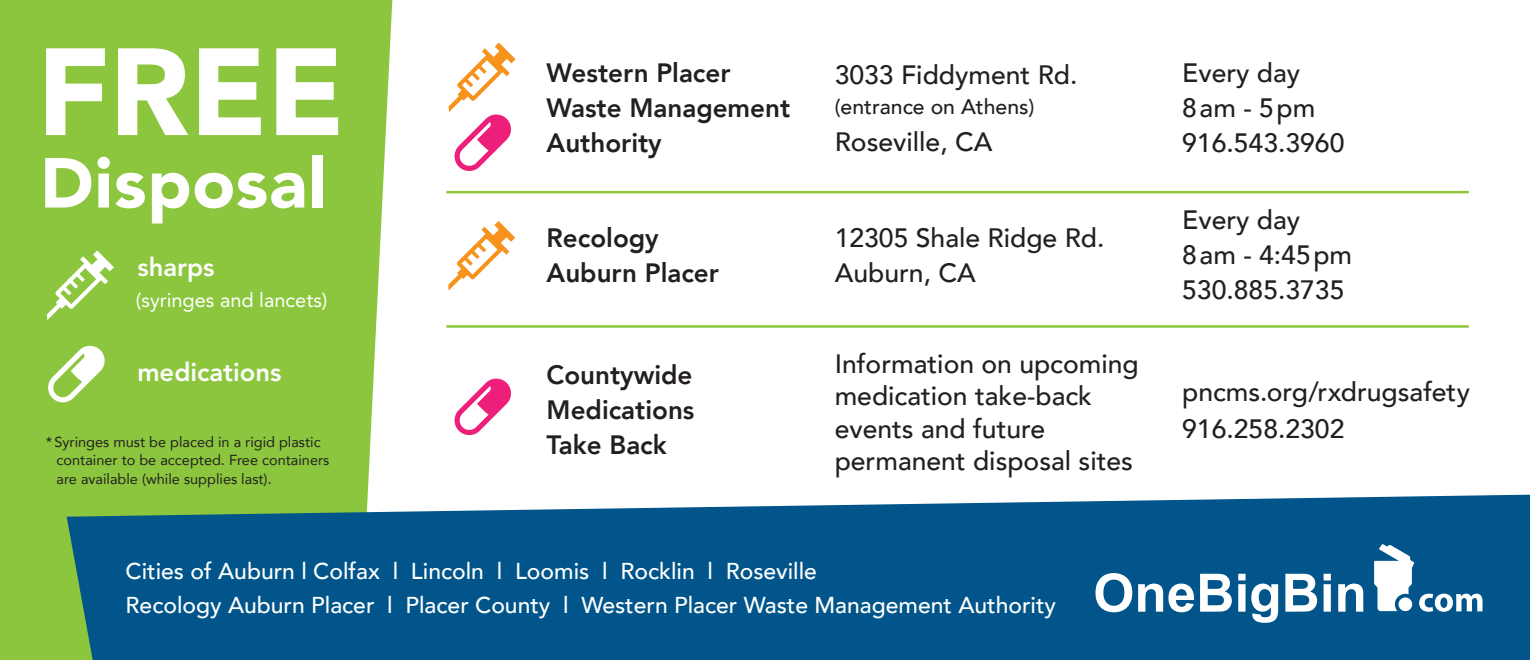
<style>
.page{position:relative;width:1530px;height:660px;background:#fff}
.page>*{position:absolute;margin:0;border:0;box-sizing:border-box;transform-origin:0 0}
.t1{font:900 122.5px "Avenir";color:#fff}
.t2{font:900 70px "Avenir";letter-spacing:.01em;color:#fff}
.t3{font:500 26.5px/35px "Avenir";color:#231f20}
.t4{font:800 26.5px/35px "Avenir";color:#231f20}
.t5{font:800 25.5px "Avenir LT Std";color:#fff}
.t6{font:500 23px/33.2px "Avenir";color:#fff}
.t7{font:500 21.25px "Avenir";color:#231f20}
.t8{font:20px "Avenir LT Std";color:#fff}
.t9{font:14.5px/18.2px "Avenir";color:#231f20}
</style>
<div class="page">
<div style="left:0;top:0;width:392px;height:660px;background:#8bc63e"></div>
<svg style="left:47px;top:250px;width:67px;height:70px"></svg>
<svg style="left:48px;top:346px;width:57px;height:56px"></svg>
<svg style="left:67px;top:493px;width:1463px;height:167px;background:#13628d"></svg>
<svg style="left:448px;top:221px;width:67px;height:70px"></svg>
<svg style="left:449px;top:43px;width:67px;height:128px"></svg>
<svg style="left:455px;top:379px;width:56px;height:56px"></svg>
<hr style="left:446px;top:325px;width:1023px;height:3px;background:#8bc63e">
<hr style="left:446px;top:191px;width:1023px;height:2px;background:#8bc63e">
<svg style="left:1096px;top:573px;width:36px;height:39px"></svg>
<svg style="left:1138px;top:584px;width:56px;height:28px"></svg>
<svg style="left:1200px;top:574px;width:32px;height:38px"></svg>
<div style="left:1238px;top:574px;width:8px;height:6px;background:#fff"></div>
<div style="left:1238px;top:584px;width:8px;height:28px;background:#fff"></div>
<svg style="left:1251px;top:584px;width:27px;height:38px"></svg>
<svg style="left:1285px;top:574px;width:32px;height:38px"></svg>
<div style="left:1324px;top:574px;width:7px;height:6px;background:#fff"></div>
<div style="left:1324px;top:584px;width:7px;height:28px;background:#fff"></div>
<svg style="left:1338px;top:584px;width:25px;height:28px"></svg>
<svg style="left:1374px;top:544px;width:108px;height:68px"></svg>
<h1 class="t1" style="left:37px;top:-13px;width:310px">FREE</h1>
<h2 class="t2" style="left:40px;top:123px;width:288px">Disposal</h2>
<p class="t5" style="left:137px;top:252px;width:79px">sharps</p>
<p class="t8" style="left:136px;top:289px;width:193px">(syringes and lancets)</p>
<p class="t5" style="left:137px;top:357px;width:146px">medications</p>
<p class="t9" style="left:57px;top:432px;width:274px;text-indent:-11px">* Syringes must be placed in a rigid plastic container to be accepted. Free containers are available (while supplies last).</p>
<p class="t4" style="left:547px;top:56px;width:245px">Western Placer<br>Waste Management<br>Authority</p>
<p class="t4" style="left:547px;top:220px;width:174px">Recology<br>Auburn Placer</p>
<p class="t4" style="left:547px;top:358px;width:149px;text-align:justify">Countywide Medications Take Back</p>
<p class="t3" style="left:835px;top:55px;width:244px">3033 Fiddyment Rd.</p>
<p class="t7" style="left:835px;top:88px;width:201px">(entrance on Athens)</p>
<p class="t3" style="left:835px;top:123px;width:159px">Roseville, CA</p>
<p class="t3" style="left:835px;top:219px;width:271px">12305 Shale Ridge Rd.<br>Auburn, CA</p>
<p class="t3" style="left:835px;top:346px;width:305px;line-height:32.5px">Information on upcoming medication take-back events and future permanent disposal sites</p>
<p class="t6" style="left:126px;top:553px;width:932px">Cities of Auburn l Colfax l Lincoln l Loomis l Rocklin l Roseville<br>Recology Auburn Placer l Placer County l Western Placer Waste Management Authority</p>
<p class="t3" style="left:1182px;top:54px;width:164px">Every day<br>8am - 5pm<br>916.543.3960</p>
<p class="t3" style="left:1182px;top:201px;width:172px">Every day<br>8am - 4:45pm<br>530.885.3735</p>
<p class="t3" style="left:1182px;top:371px;width:289px;line-height:37.5px">pncms.org/rxdrugsafety<br>916.258.2302</p>
</div>
